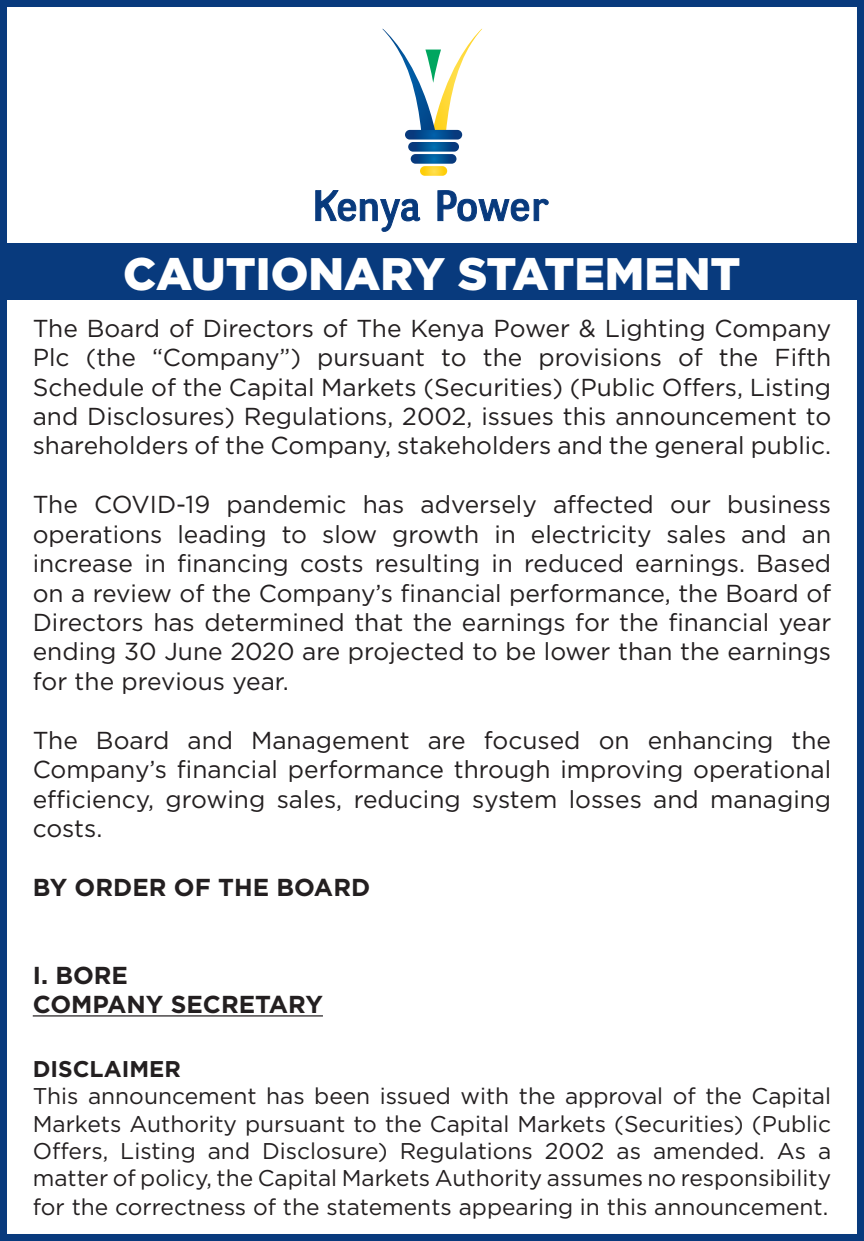
<style>
.page{position:relative;width:864px;height:1241px;background:#fff}
.page>*{position:absolute;margin:0;border:0;box-sizing:border-box;transform-origin:0 0}
.t1{font:900 45.5px "Gotham";color:#fff}
.t2{font:24.5px/29.4px "Gotham";color:#231f20;text-align:justify}
.t3{font:700 24.5px/29.4px "Gotham";color:#231f20}
.t4{font:22.75px/27.7px "Gotham";color:#231f20;text-align:justify}
.t5{font:700 22.75px "Gotham";color:#231f20}
</style>
<div class="page">
<svg style="left:315px;top:190px;width:105px;height:41px"></svg>
<svg style="left:437px;top:190px;width:111px;height:31px"></svg>
<svg style="left:420px;top:166px;width:27px;height:10px"></svg>
<svg style="left:382px;top:29px;width:100px;height:135px"></svg>
<hr style="left:33px;top:1015px;width:290px;height:1px;background:#231f20">
<div style="left:0;top:243px;width:863px;height:57px;background:#083a7d"></div>
<div style="left:0;top:0;width:863px;height:1240px;border:7px solid #083a7d"></div>
<h1 class="t1" style="left:123px;top:242px;width:618px">CAUTIONARY STATEMENT</h1>
<p class="t2" style="left:33px;top:313px;width:799px">The Board of Directors of The Kenya Power &amp; Lighting Company Plc (the “Company”) pursuant to the provisions of the Fifth Schedule of the Capital Markets (Securities) (Public Offers, Listing and Disclosures) Regulations, 2002, issues this announcement to shareholders of the Company, stakeholders and the general public.</p>
<p class="t2" style="left:33px;top:489px;width:799px">The COVID-19 pandemic has adversely affected our business operations leading to slow growth in electricity sales and an increase in financing costs resulting in reduced earnings. Based on a review of the Company’s financial performance, the Board of Directors has determined that the earnings for the financial year ending 30 June 2020 are projected to be lower than the earnings for the previous year.</p>
<p class="t2" style="left:33px;top:724px;width:799px">The Board and Management are focused on enhancing the Company’s financial performance through improving operational efficiency, growing sales, reducing system losses and managing costs.</p>
<p class="t3" style="left:33px;top:872px;width:339px">BY ORDER OF THE BOARD</p>
<p class="t3" style="left:33px;top:960px;width:291px">I. BORE<br>COMPANY SECRETARY</p>
<p class="t5" style="left:33px;top:1053px;width:149px">DISCLAIMER</p>
<p class="t4" style="left:33px;top:1081px;width:799px">This announcement has been issued with the approval of the Capital Markets Authority pursuant to the Capital Markets (Securities) (Public Offers, Listing and Disclosure) Regulations 2002 as amended. As a matter of policy, the Capital Markets Authority assumes no responsibility for the correctness of the statements appearing in this announcement.</p>
</div>
